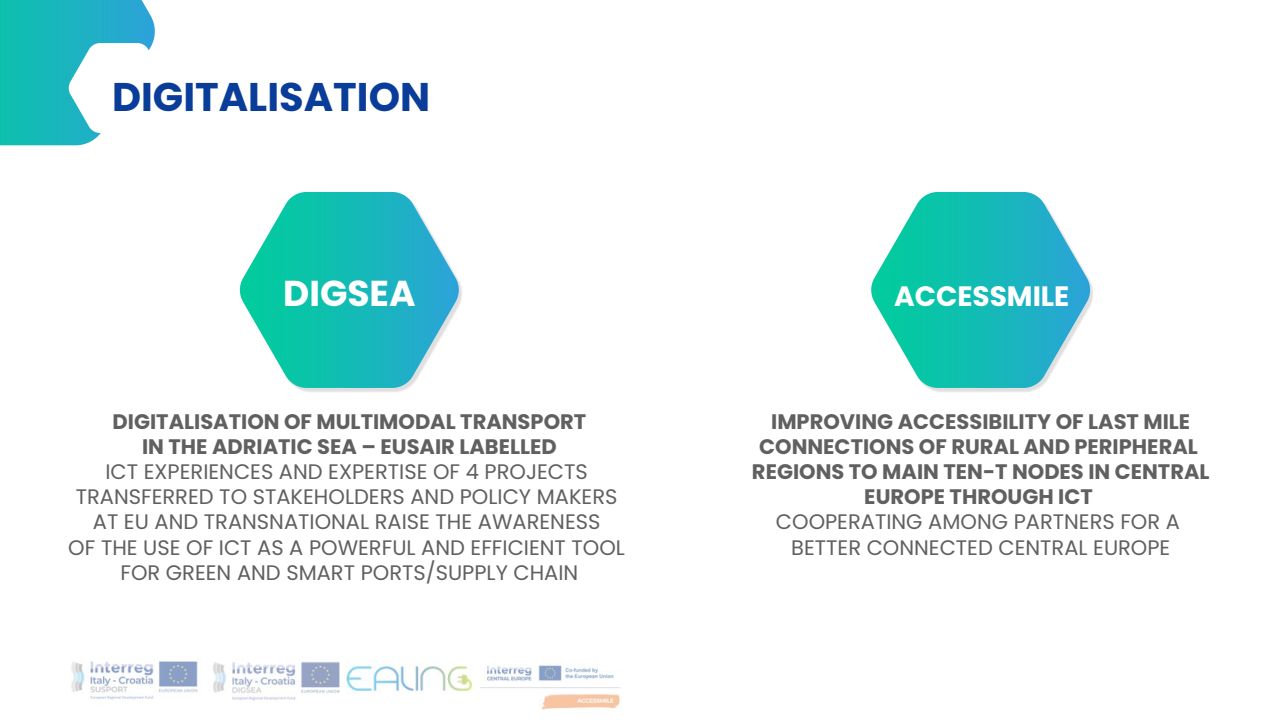
<style>
.page{position:relative;width:1280px;height:720px;background:#fff}
.page>*{position:absolute;margin:0;border:0;box-sizing:border-box;transform-origin:0 0}
.t1{font:700 40px "Poppins";color:#0a3d99}
.t2{font:700 36px "Poppins";color:#fff}
.t3{font:700 28px "Poppins";color:#fff}
.t4{font:21px/25.2px "Poppins";color:#606060;text-align:center}
.t5{font:700 21px/25.2px "Poppins";color:#606060;text-align:center}
</style>
<div class="page">
<svg style="left:0;top:0;width:155px;height:145px"></svg>
<img style="left:71px;top:658px;width:550px;height:52px">
<img style="left:297px;top:191px;width:165px;height:201px">
<svg style="left:239px;top:192px;width:221px;height:196px"></svg>
<img style="left:928px;top:191px;width:165px;height:201px">
<svg style="left:871px;top:192px;width:220px;height:196px"></svg>
<h1 class="t1" style="left:112px;top:74px;width:320px">DIGITALISATION</h1>
<h2 class="t2" style="left:283px;top:272px;width:134px">DIGSEA</h2>
<p class="t5" style="left:113px;top:409px;width:475px">DIGITALISATION OF MULTIMODAL TRANSPORT<br>IN THE ADRIATIC SEA – EUSAIR LABELLED</p>
<p class="t4" style="left:68px;top:459px;width:558px">ICT EXPERIENCES AND EXPERTISE OF 4 PROJECTS TRANSFERRED TO STAKEHOLDERS AND POLICY MAKERS AT EU AND TRANSNATIONAL RAISE THE AWARENESS<br>OF THE USE OF ICT AS A POWERFUL AND EFFICIENT TOOL FOR GREEN AND SMART PORTS/SUPPLY CHAIN</p>
<h3 class="t3" style="left:894px;top:280px;width:177px">ACCESSMILE</h3>
<p class="t5" style="left:752px;top:409px;width:459px">IMPROVING ACCESSIBILITY OF LAST MILE<br>CONNECTIONS OF RURAL AND PERIPHERAL<br>REGIONS TO MAIN TEN-T NODES IN CENTRAL<br>EUROPE THROUGH ICT</p>
<p class="t4" style="left:776px;top:510px;width:406px">COOPERATING AMONG PARTNERS FOR A<br>BETTER CONNECTED CENTRAL EUROPE</p>
</div>
